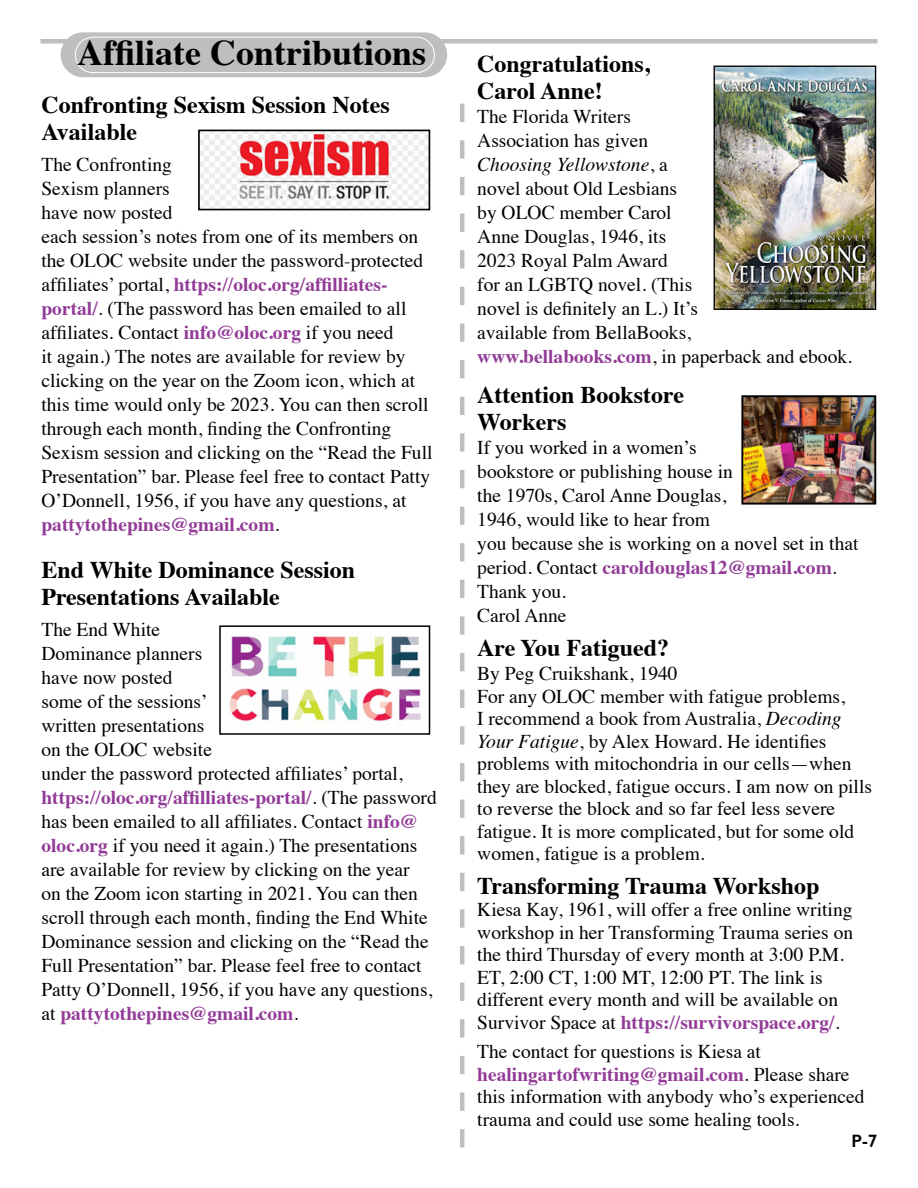
<style>
.page{position:relative;width:918px;height:1188px;background:#fff}
.page>*{position:absolute;margin:0;border:0;box-sizing:border-box;transform-origin:0 0}
.t1{font:700 36px "Times";color:#000}
.t2{font:700 24px/27px "Times";color:#000}
.t3{font:19.5px/24px "Times";color:#000}
.t4{font:600 18px "Gill Sans";color:#000}
.s1{font-weight:700;color:#923c97}
.s2{font-style:italic}
</style>
<div class="page">
<svg style="left:460px;top:104px;width:4px;height:1044px"></svg>
<div style="left:40px;top:39px;width:838px;height:5px;background:#bcbec0"></div>
<div style="left:61px;top:32px;width:386px;height:45px;background:#bcbec0;border-radius:22px"></div>
<div style="left:75px;top:37px;width:360px;height:36px;border:1px solid #fff;border-radius:18px"></div>
<img style="left:744px;top:398px;width:129px;height:104px">
<div style="left:741px;top:395px;width:135px;height:110px;border:2px solid #000"></div>
<img style="left:716px;top:68px;width:158px;height:240px">
<div style="left:714px;top:66px;width:162px;height:244px;border:1px solid #000"></div>
<img style="left:201px;top:133px;width:226px;height:74px">
<div style="left:198px;top:130px;width:232px;height:80px;border:2px solid #000"></div>
<img style="left:229px;top:634px;width:192px;height:91px">
<div style="left:219px;top:625px;width:211px;height:110px;border:2px solid #000"></div>
<p class="t1" style="left:77px;top:18px;width:351px">Affiliate Contributions</p>
<p class="t2" style="left:41px;top:89px;width:350px">Confronting Sexism Session Notes<br>Available</p>
<p class="t3" style="left:41px;top:150px;width:393px">The Confronting<br>Sexism planners<br>have now posted<br>each session’s notes from one of its members on the OLOC website under the password-protected affiliates’ portal, <span class="s1">https://oloc.org/affilliates&shy;portal/</span>. (The password has been emailed to all affiliates. Contact <span class="s1">info@oloc.org</span> if you need<br>it again.) The notes are available for review by clicking on the year on the Zoom icon, which at this time would only be 2023. You can then scroll through each month, finding the Confronting Sexism session and clicking on the “Read the Full Presentation” bar. Please feel free to contact Patty O’Donnell, 1956, if you have any questions, at <span class="s1">pattytothepines@gmail.com</span>.</p>
<p class="t2" style="left:41px;top:554px;width:315px">End White Dominance Session<br>Presentations Available</p>
<p class="t3" style="left:41px;top:615px;width:397px">The End White<br>Dominance planners<br>have now posted<br>some of the sessions’<br>written presentations<br>on the OLOC website<br>under the password protected affiliates’ portal, <span class="s1">https://oloc.org/affilliates-portal/</span>. (The password has been emailed to all affiliates. Contact <span class="s1">info@ oloc.org</span> if you need it again.) The presentations are available for review by clicking on the year<br>on the Zoom icon starting in 2021. You can then scroll through each month, finding the End White Dominance session and clicking on the “Read the Full Presentation” bar. Please feel free to contact Patty O’Donnell, 1956, if you have any questions, at <span class="s1">pattytothepines@gmail.com</span>.</p>
<p class="t2" style="left:477px;top:48px;width:174px">Congratulations,<br>Carol Anne!</p>
<p class="t3" style="left:477px;top:103px;width:376px">The Florida Writers<br>Association has given<br><span class="s2">Choosing Yellowstone</span>, a<br>novel about Old Lesbians<br>by OLOC member Carol<br>Anne Douglas, 1946, its<br>2023 Royal Palm Award<br>for an LGBTQ novel. (This<br>novel is definitely an L.) It’s<br>available from BellaBooks, <span class="s1">www.bellabooks.com</span>, in paperback and ebook.</p>
<p class="t2" style="left:477px;top:379px;width:208px">Attention Bookstore<br>Workers</p>
<p class="t3" style="left:477px;top:434px;width:383px">If you worked in a women’s<br>bookstore or publishing house in<br>the 1970s, Carol Anne Douglas,<br>1946, would like to hear from<br>you because she is working on a novel set in that period. Contact <span class="s1">caroldouglas12@gmail.com</span>.</p>
<p class="t3" style="left:477px;top:578px;width:90px">Thank you.</p>
<p class="t3" style="left:477px;top:602px;width:91px">Carol Anne</p>
<p class="t2" style="left:477px;top:632px;width:194px">Are You Fatigued?</p>
<p class="t3" style="left:477px;top:660px;width:202px">By Peg Cruikshank, 1940</p>
<p class="t3" style="left:477px;top:683px;width:396px;line-height:22.5px">For any OLOC member with fatigue problems,<br>I recommend a book from Australia, <span class="s2">Decoding Your Fatigue</span>, by Alex Howard. He identifies problems with mitochondria in our cells—when they are blocked, fatigue occurs. I am now on pills to reverse the block and so far feel less severe fatigue. It is more complicated, but for some old women, fatigue is a problem.</p>
<p class="t2" style="left:477px;top:870px;width:344px">Transforming Trauma Workshop</p>
<p class="t3" style="left:477px;top:897px;width:377px;line-height:22.5px">Kiesa Kay, 1961, will offer a free online writing workshop in her Transforming Trauma series on the third Thursday of every month at 3:00 P.M.<br>ET, 2:00 CT, 1:00 MT, 12:00 PT. The link is different every month and will be available on Survivor Space at <span class="s1">https://survivorspace.org/</span>.</p>
<p class="t3" style="left:477px;top:1039px;width:389px;line-height:22.5px">The contact for questions is Kiesa at <span class="s1">healingartofwriting@gmail.com</span>. Please share this information with anybody who’s experienced trauma and could use some healing tools.</p>
<p class="t4" style="left:852px;top:1130px;width:27px">P-7</p>
</div>
